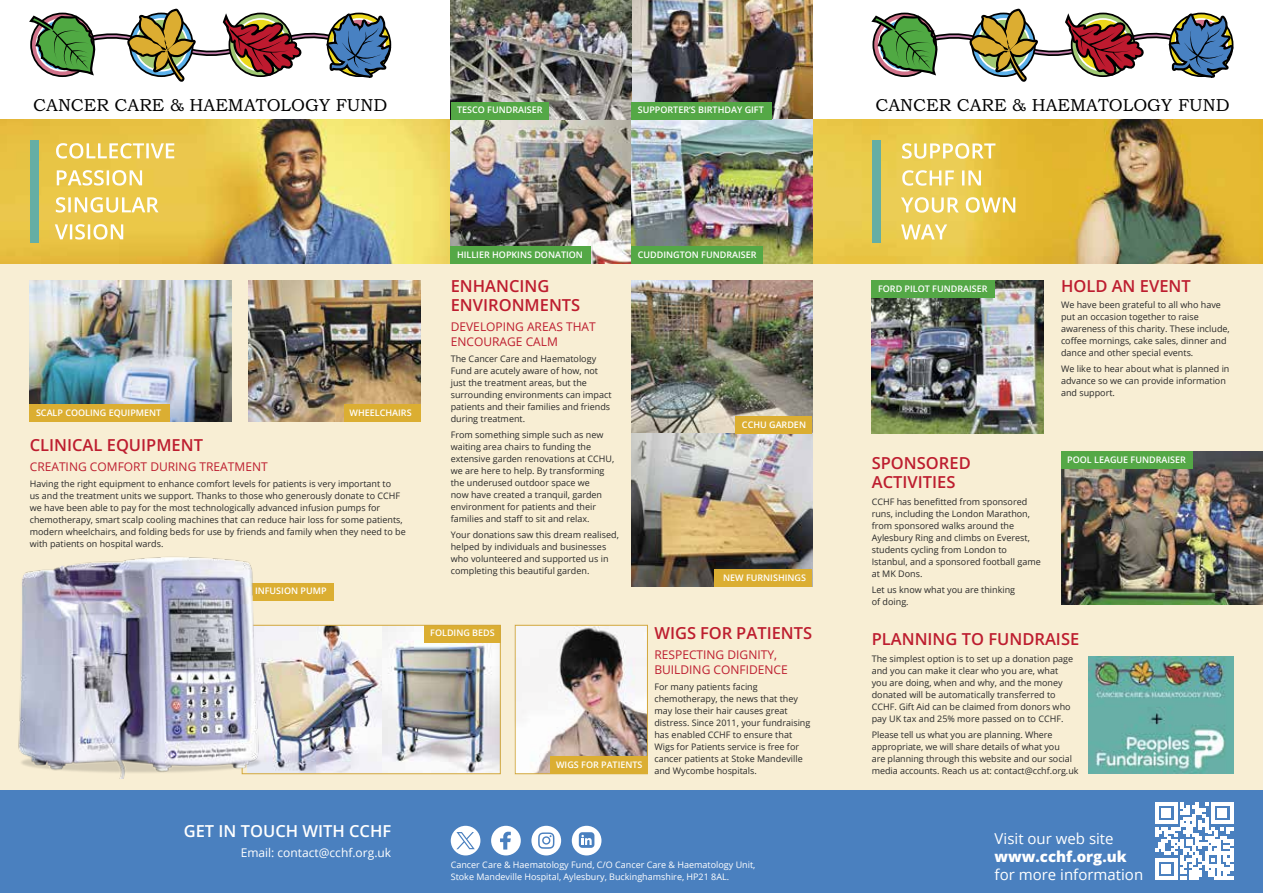
<style>
.page{position:relative;width:1263px;height:893px;background:#fff}
.page>*{position:absolute;margin:0;border:0;box-sizing:border-box;transform-origin:0 0}
.t1{font:17.4px "Bookman Old Style";color:#000}
.t2{font:600 16.5px/19.5px "Open Sans";color:#bd1d2f}
.t3{font:600 16.5px "Open Sans";color:#fff}
.t4{font:15px "Open Sans";color:#fff}
.t5{font:800 15px "Open Sans";color:#fff}
.t6{font:12px/15px "Open Sans";color:#bd1d2f}
.t7{font:12px "Open Sans";color:#fff}
.t8{font:9px/12px "Open Sans";color:#292929}
.t9{font:600 9px "Open Sans";color:#fff}
.t10{font:9px/12px "Open Sans";color:#fff}
</style>
<div class="page">
<div style="left:0;top:264px;width:1263px;height:527px;background:#f8eed4"></div>
<img style="left:0;top:119px;width:451px;height:145px">
<img style="left:812px;top:119px;width:451px;height:145px">
<div style="left:0;top:791px;width:1263px;height:102px;background:#4a80bf"></div>
<svg style="left:55px;top:224px;width:68px;height:16px"></svg>
<svg style="left:56px;top:197px;width:103px;height:16px"></svg>
<svg style="left:57px;top:170px;width:85px;height:16px"></svg>
<svg style="left:56px;top:143px;width:118px;height:16px"></svg>
<div style="left:30px;top:140px;width:8px;height:102px;background:#65aea4"></div>
<svg style="left:901px;top:224px;width:46px;height:15px"></svg>
<svg style="left:901px;top:197px;width:114px;height:16px"></svg>
<svg style="left:902px;top:170px;width:79px;height:16px"></svg>
<svg style="left:902px;top:143px;width:93px;height:16px"></svg>
<div style="left:872px;top:140px;width:8px;height:102px;background:#65aea4"></div>
<img style="left:1089px;top:657px;width:144px;height:117px">
<svg style="left:29px;top:9px;width:362px;height:73px"></svg>
<svg style="left:871px;top:9px;width:362px;height:73px"></svg>
<img style="left:517px;top:627px;width:129px;height:145px">
<div style="left:515px;top:625px;width:133px;height:149px;border:1px solid #d2a73b"></div>
<svg style="left:1155px;top:802px;width:78px;height:78px"></svg>
<div style="left:451px;top:826px;width:29px;height:29px;background:#fff;border-radius:50%"></div>
<svg style="left:456px;top:832px;width:19px;height:17px"></svg>
<div style="left:491px;top:826px;width:30px;height:29px;background:#fff;border-radius:50%"></div>
<svg style="left:500px;top:832px;width:11px;height:17px"></svg>
<div style="left:572px;top:826px;width:29px;height:29px;background:#fff;border-radius:50%"></div>
<div style="left:579px;top:832px;width:15px;height:16px;background:#4a80bf;border-radius:3px"></div>
<svg style="left:581px;top:835px;width:11px;height:10px"></svg>
<div style="left:531px;top:826px;width:30px;height:29px;background:#fff;border-radius:50%"></div>
<svg style="left:538px;top:832px;width:16px;height:17px"></svg>
<img style="left:631px;top:281px;width:181px;height:306px">
<img style="left:249px;top:281px;width:172px;height:141px">
<div style="left:344px;top:405px;width:77px;height:17px;background:#dbae32"></div>
<img style="left:872px;top:281px;width:172px;height:153px">
<img style="left:451px;top:0;width:361px;height:264px">
<img style="left:1061px;top:452px;width:202px;height:153px">
<img style="left:30px;top:281px;width:202px;height:141px">
<div style="left:30px;top:405px;width:140px;height:17px;background:#dbae32"></div>
<div style="left:736px;top:417px;width:76px;height:17px;background:#dbae32"></div>
<div style="left:714px;top:570px;width:98px;height:17px;background:#dbae32"></div>
<div style="left:631px;top:102px;width:141px;height:17px;background:#54a846"></div>
<div style="left:451px;top:102px;width:98px;height:17px;background:#54a846"></div>
<div style="left:451px;top:247px;width:140px;height:17px;background:#54a846"></div>
<div style="left:631px;top:247px;width:132px;height:17px;background:#54a846"></div>
<div style="left:550px;top:757px;width:98px;height:17px;background:#dbae32"></div>
<div style="left:872px;top:281px;width:123px;height:17px;background:#54a846"></div>
<div style="left:1061px;top:452px;width:132px;height:17px;background:#54a846"></div>
<img style="left:267px;top:627px;width:231px;height:145px">
<div style="left:249px;top:583px;width:85px;height:17px;background:#dbae32"></div>
<div style="left:424px;top:625px;width:76px;height:17px;background:#dbae32"></div>
<div style="left:242px;top:625px;width:258px;height:149px;border:1px solid #d2a73b"></div>
<img style="left:18px;top:556px;width:249px;height:223px">
<h1 class="t1" style="left:33px;top:94px;width:356px">CANCER CARE &amp; HAEMATOLOGY FUND</h1>
<h1 class="t1" style="left:875px;top:94px;width:356px">CANCER CARE &amp; HAEMATOLOGY FUND</h1>
<p class="t9" style="left:457px;top:104px;width:87px">TESCO FUNDRAISER</p>
<p class="t9" style="left:638px;top:104px;width:128px">SUPPORTER’S BIRTHDAY GIFT</p>
<p class="t9" style="left:36px;top:406px;width:127px">SCALP COOLING EQUIPMENT</p>
<p class="t9" style="left:350px;top:406px;width:64px">WHEELCHAIRS</p>
<h2 class="t2" style="left:30px;top:435px;width:175px">CLINICAL EQUIPMENT</h2>
<h3 class="t6" style="left:30px;top:458px;width:239px">CREATING COMFORT DURING TREATMENT</h3>
<p class="t8" style="left:30px;top:477px;width:378px">Having the right equipment to enhance comfort levels for patients is very important to<br>us and the treatment units we support. Thanks to those who generously donate to CCHF we have been able to pay for the most technologically advanced infusion pumps for chemotherapy, smart scalp cooling machines that can reduce hair loss for some patients, modern wheelchairs, and folding beds for use by friends and family when they need to be with patients on hospital wards.</p>
<p class="t9" style="left:255px;top:585px;width:73px">INFUSION PUMP</p>
<h2 class="t3" style="left:184px;top:820px;width:209px">GET IN TOUCH WITH CCHF</h2>
<h3 class="t7" style="left:241px;top:844px;width:152px">Email: contact@cchf.org.uk</h3>
<p class="t9" style="left:457px;top:249px;width:127px">HILLIER HOPKINS DONATION</p>
<p class="t9" style="left:638px;top:249px;width:120px">CUDDINGTON FUNDRAISER</p>
<h2 class="t2" style="left:451px;top:276px;width:131px">ENHANCING<br>ENVIRONMENTS</h2>
<h3 class="t6" style="left:451px;top:318px;width:146px">DEVELOPING AREAS THAT<br>ENCOURAGE CALM</h3>
<p class="t8" style="left:451px;top:352px;width:162px">The Cancer Care and Haematology<br>Fund are acutely aware of how, not just the treatment areas, but the surrounding environments can impact patients and their families and friends during treatment.</p>
<p class="t8" style="left:451px;top:429px;width:165px">From something simple such as new waiting area chairs to funding the extensive garden renovations at CCHU, we are here to help. By transforming the underused outdoor space we<br>now have created a tranquil, garden environment for patients and their families and staff to sit and relax.</p>
<p class="t8" style="left:451px;top:529px;width:170px">Your donations saw this dream realised, helped by individuals and businesses who volunteered and supported us in completing this beautiful garden.</p>
<p class="t9" style="left:742px;top:419px;width:66px">CCHU GARDEN</p>
<p class="t9" style="left:723px;top:572px;width:84px">NEW FURNISHINGS</p>
<p class="t9" style="left:430px;top:627px;width:66px">FOLDING BEDS</p>
<p class="t9" style="left:556px;top:759px;width:88px">WIGS FOR PATIENTS</p>
<h2 class="t2" style="left:654px;top:623px;width:159px">WIGS FOR PATIENTS</h2>
<h3 class="t6" style="left:654px;top:646px;width:135px">RESPECTING DIGNITY,<br>BUILDING CONFIDENCE</h3>
<p class="t8" style="left:654px;top:680px;width:157px">For many patients facing chemotherapy, the news that they may lose their hair causes great distress. Since 2011, your fundraising has enabled CCHF to ensure that<br>Wigs for Patients service is free for cancer patients at Stoke Mandeville and Wycombe hospitals.</p>
<p class="t10" style="left:451px;top:859px;width:306px">Cancer Care &amp; Haematology Fund, C/O Cancer Care &amp; Haematology Unit,<br>Stoke Mandeville Hospital, Aylesbury, Buckinghamshire, HP21 8AL.</p>
<p class="t9" style="left:878px;top:283px;width:111px">FORD PILOT FUNDRAISER</p>
<h2 class="t2" style="left:1061px;top:276px;width:131px">HOLD AN EVENT</h2>
<p class="t8" style="left:1061px;top:299px;width:170px">We have been grateful to all who have put an occasion together to raise awareness of this charity. These include, coffee mornings, cake sales, dinner and dance and other special events.</p>
<p class="t8" style="left:1061px;top:363px;width:170px">We like to hear about what is planned in advance so we can provide information and support.</p>
<p class="t9" style="left:1067px;top:454px;width:120px">POOL LEAGUE FUNDRAISER</p>
<h2 class="t2" style="left:872px;top:453px;width:101px">SPONSORED<br>ACTIVITIES</h2>
<p class="t8" style="left:872px;top:495px;width:171px">CCHF has benefitted from sponsored runs, including the London Marathon, from sponsored walks around the<br>Aylesbury Ring and climbs on Everest, students cycling from London to<br>Istanbul, and a sponsored football game at MK Dons.</p>
<p class="t8" style="left:872px;top:583px;width:145px">Let us know what you are thinking of doing.</p>
<h2 class="t2" style="left:872px;top:629px;width:209px">PLANNING TO FUNDRAISE</h2>
<p class="t8" style="left:872px;top:652px;width:203px">The simplest option is to set up a donation page and you can make it clear who you are, what you are doing, when and why, and the money donated will be automatically transferred to CCHF. Gift Aid can be claimed from donors who pay UK tax and 25% more passed on to CCHF.</p>
<p class="t8" style="left:872px;top:728px;width:208px">Please tell us what you are planning. Where appropriate, we will share details of what you<br>are planning through this website and our social media accounts. Reach us at: contact@cchf.org.uk</p>
<h3 class="t4" style="left:995px;top:828px;width:120px">Visit our web site</h3>
<h3 class="t5" style="left:995px;top:846px;width:133px">www.cchf.org.uk</h3>
<h3 class="t4" style="left:995px;top:864px;width:150px">for more information</h3>
</div>
